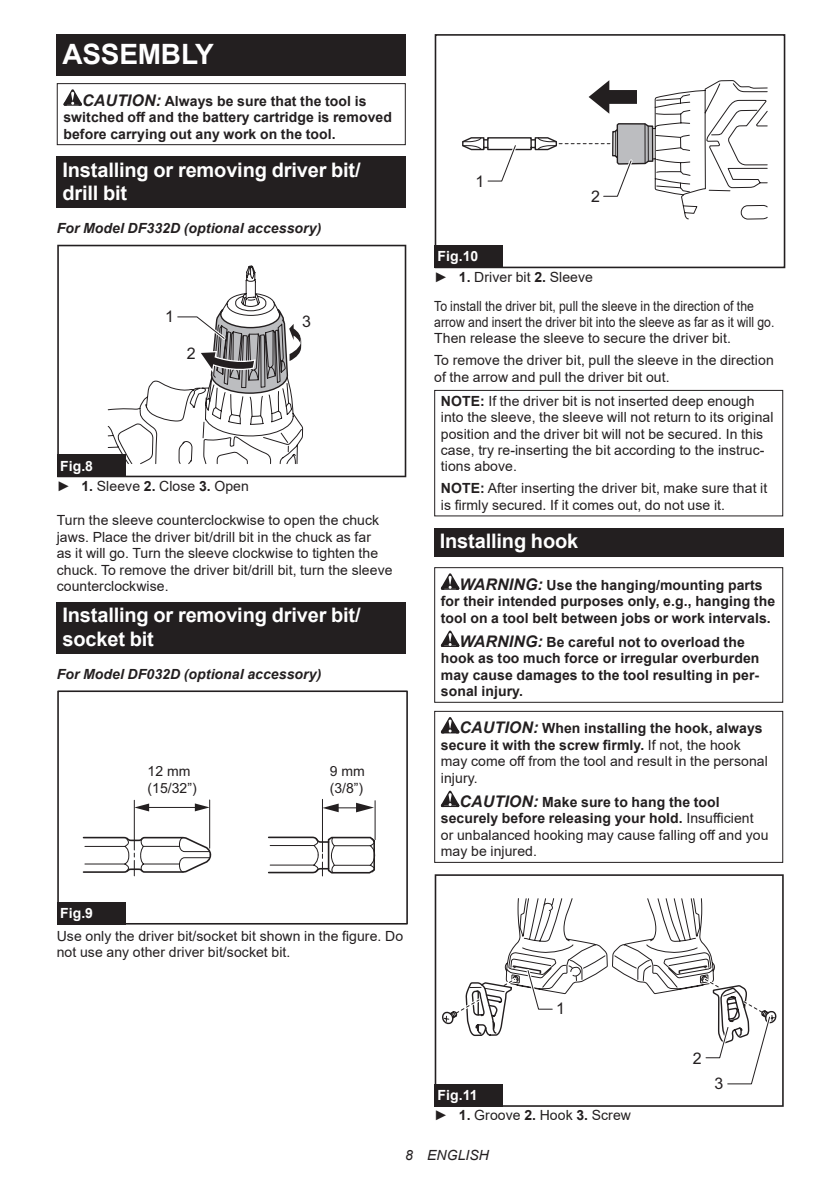
<style>
.page{position:relative;width:840px;height:1191px;background:#fff}
.page>*{position:absolute;margin:0;border:0;box-sizing:border-box;transform-origin:0 0}
.t1{font:700 28px "Arial";letter-spacing:-.01em;color:#fff}
.t2{font:700 20px/23.4px "Arial";letter-spacing:-.01em;color:#fff}
.t3{font:16px "Arial";color:#231f20}
.t4{font:14px/16.4px "Arial";letter-spacing:.005em;color:#231f20}
.t5{font:700 14px/16.4px "Arial";letter-spacing:.005em;color:#231f20}
.t6{font:14px/16.4px "Arial";letter-spacing:.005em;color:#231f20;scale:.87 1}
.t7{font:italic 700 14px "Arial";letter-spacing:.005em;color:#231f20}
.t8{font:italic 14px "Arial";letter-spacing:.005em;color:#231f20}
.t9{font:700 14px "Arial";color:#fff}
.s1{font-style:italic;font-size:16px}
.s2{font-weight:700;color:#fff}
.s3{font-weight:700}
.s4{font-weight:700;font-style:italic;font-size:16px}
</style>
<div class="page">
<div style="left:57px;top:34px;width:348px;height:41px;background:#231f20"></div>
<svg style="left:63px;top:89px;width:19px;height:17px"></svg>
<div style="left:57px;top:83px;width:348px;height:62px;border:1px solid #231f20"></div>
<div style="left:57px;top:156px;width:348px;height:52px;background:#231f20"></div>
<svg style="left:57px;top:245px;width:349px;height:232px"></svg>
<svg style="left:107px;top:265px;width:196px;height:212px"></svg>
<div style="left:57px;top:454px;width:68px;height:23px;background:#231f20"></div>
<div style="left:57px;top:602px;width:348px;height:52px;background:#231f20"></div>
<svg style="left:268px;top:799px;width:108px;height:77px"></svg>
<svg style="left:82px;top:799px;width:130px;height:77px"></svg>
<div style="left:57px;top:690px;width:350px;height:234px;border:2px solid #231f20"></div>
<div style="left:57px;top:902px;width:68px;height:22px;background:#231f20"></div>
<div style="left:434px;top:34px;width:350px;height:234px;border:2px solid #231f20"></div>
<svg style="left:462px;top:80px;width:305px;height:140px"></svg>
<div style="left:434px;top:245px;width:68px;height:23px;background:#231f20"></div>
<div style="left:434px;top:390px;width:348px;height:126px;border:1px solid #231f20"></div>
<div style="left:434px;top:528px;width:348px;height:28px;background:#231f20"></div>
<svg style="left:440px;top:573px;width:19px;height:17px"></svg>
<svg style="left:440px;top:630px;width:19px;height:17px"></svg>
<div style="left:434px;top:567px;width:348px;height:136px;border:1px solid #231f20"></div>
<svg style="left:440px;top:717px;width:19px;height:16px"></svg>
<svg style="left:440px;top:790px;width:19px;height:17px"></svg>
<div style="left:434px;top:711px;width:348px;height:152px;border:1px solid #231f20"></div>
<svg style="left:434px;top:874px;width:349px;height:232px"></svg>
<svg style="left:441px;top:898px;width:335px;height:208px"></svg>
<div style="left:434px;top:1084px;width:68px;height:22px;background:#231f20"></div>
<h1 class="t1" style="left:62px;top:34px;width:153px">ASSEMBLY</h1>
<p class="t5" style="left:63px;top:93px;width:330px;text-indent:19px"><span class="s1">CAUTION:</span> Always be sure that the tool is switched off and the battery cartridge is removed before carrying out any work on the tool.</p>
<h2 class="t2" style="left:62px;top:158px;width:299px">Installing or removing driver bit/ drill bit</h2>
<p class="t7" style="left:57px;top:219px;width:266px">For Model DF332D (optional accessory)</p>
<p class="t3" style="left:165px;top:306px;width:10px">1</p>
<p class="t3" style="left:187px;top:342px;width:10px">2</p>
<p class="t3" style="left:302px;top:311px;width:10px">3</p>
<p class="t4" style="left:57px;top:455px;width:194px;line-height:20.2px"><span class="s2">Fig.8<br></span>► <span class="s3">1.</span> Sleeve <span class="s3">2.</span> Close <span class="s3">3.</span> Open</p>
<p class="t4" style="left:57px;top:512px;width:337px">Turn the sleeve counterclockwise to open the chuck jaws. Place the driver bit/drill bit in the chuck as far<br>as it will go. Turn the sleeve clockwise to tighten the chuck. To remove the driver bit/drill bit, turn the sleeve counterclockwise.</p>
<h2 class="t2" style="left:62px;top:604px;width:299px">Installing or removing driver bit/ socket bit</h2>
<p class="t7" style="left:57px;top:665px;width:266px">For Model DF032D (optional accessory)</p>
<p class="t4" style="left:147px;top:763px;width:51px">12 mm (15/32”)</p>
<p class="t4" style="left:329px;top:763px;width:37px">9 mm (3/8”)</p>
<p class="t9" style="left:60px;top:903px;width:34px">Fig.9</p>
<p class="t4" style="left:57px;top:927px;width:347px">Use only the driver bit/socket bit shown in the figure. Do not use any other driver bit/socket bit.</p>
<p class="t3" style="left:475px;top:171px;width:10px">1</p>
<p class="t3" style="left:591px;top:186px;width:10px">2</p>
<p class="t4" style="left:434px;top:246px;width:160px;line-height:20.2px"><span class="s2">Fig.10<br></span>► <span class="s3">1.</span> Driver bit <span class="s3">2.</span> Sleeve</p>
<p class="t6" style="left:434px;top:297px;width:392px">To install the driver bit, pull the sleeve in the direction of the arrow and insert the driver bit into the sleeve as far as it will go.<br>Then release the sleeve to secure the driver bit.</p>
<p class="t4" style="left:434px;top:352px;width:341px">To remove the driver bit, pull the sleeve in the direction of the arrow and pull the driver bit out.</p>
<p class="t4" style="left:440px;top:392px;width:334px"><span class="s3">NOTE:</span> If the driver bit is not inserted deep enough into the sleeve, the sleeve will not return to its original position and the driver bit will not be secured. In this case, try re-inserting the bit according to the instruc&shy;tions above.</p>
<p class="t4" style="left:440px;top:480px;width:328px"><span class="s3">NOTE:</span> After inserting the driver bit, make sure that it is firmly secured. If it comes out, do not use it.</p>
<h2 class="t2" style="left:439px;top:529px;width:140px">Installing hook</h2>
<p class="t5" style="left:440px;top:577px;width:335px;text-align:center"><span class="s1">WARNING:</span> Use the hanging/mounting parts<br>for their intended purposes only, e.g., hanging the tool on a tool belt between jobs or work intervals.</p>
<p class="t5" style="left:440px;top:634px;width:320px;text-indent:19px"><span class="s1">WARNING:</span> Be careful not to overload the hook as too much force or irregular overburden may cause damages to the tool resulting in per&shy;sonal injury.</p>
<p class="t4" style="left:440px;top:720px;width:328px;text-indent:19px"><span class="s4">CAUTION:</span> <span class="s3">When installing the hook, always secure it with the screw firmly.</span> If not, the hook may come off from the tool and result in the personal injury.</p>
<p class="t4" style="left:440px;top:794px;width:329px;text-indent:19px"><span class="s4">CAUTION:</span> <span class="s3">Make sure to hang the tool securely before releasing your hold.</span> Insufficient or unbalanced hooking may cause falling off and you may be injured.</p>
<p class="t3" style="left:556px;top:998px;width:10px">1</p>
<p class="t4" style="left:434px;top:1085px;width:198px;line-height:20.2px"><span class="s2">Fig.11<br></span>► <span class="s3">1.</span> Groove <span class="s3">2.</span> Hook <span class="s3">3.</span> Screw</p>
<p class="t3" style="left:692px;top:1047px;width:10px">2</p>
<p class="t3" style="left:714px;top:1073px;width:10px">3</p>
<p class="t8" style="left:405px;top:1146px;width:85px">8 ENGLISH</p>
</div>
